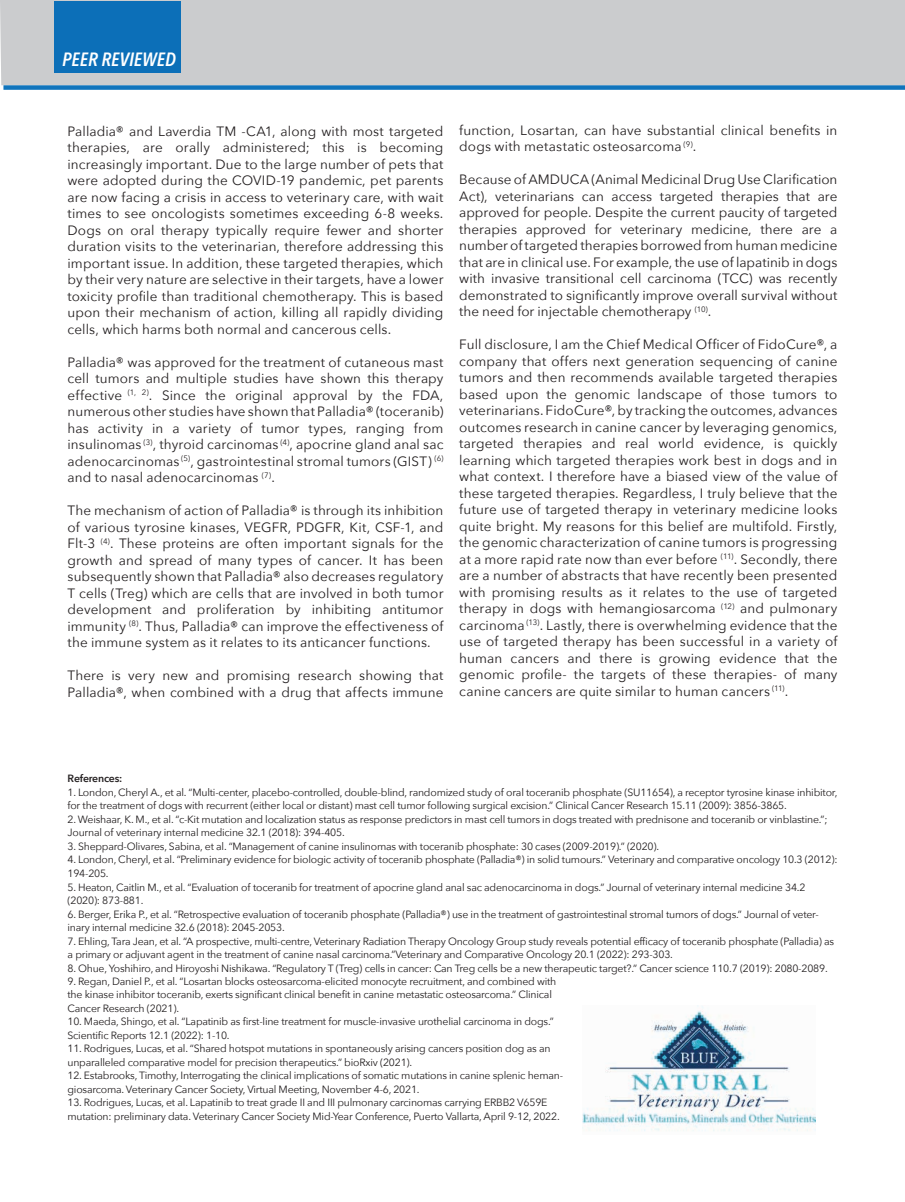
<style>
.page{position:relative;width:905px;height:1202px;background:#fff}
.page>*{position:absolute;margin:0;border:0;box-sizing:border-box;transform-origin:0 0}
.t1{font:italic 600 19.2px "Avenir Next Condensed";color:#fff}
.t2{font:13.5px/16.5px "Avenir Next";letter-spacing:.01em;color:#231f20;text-align:justify}
.t3{font:10.5px/13.5px "Avenir Next";letter-spacing:-.02em;color:#231f20}
.t4{font:600 10.5px "Avenir Next";letter-spacing:-.02em;color:#231f20}
</style>
<div class="page">
<div style="left:0;top:0;width:904px;height:85px;background:#cbccce"></div>
<div style="left:3px;top:85px;width:901px;height:5px;background:#1074bc"></div>
<div style="left:54px;top:1px;width:127px;height:72px;background:#0c6fb8"></div>
<img style="left:582px;top:1005px;width:233px;height:126px">
<h1 class="t1" style="left:62px;top:48px;width:115px">PEER REVIEWED</h1>
<p class="t2" style="left:68px;top:122px;width:377px">Palladia® and Laverdia TM -CA1, along with most targeted therapies, are orally administered; this is becoming increasingly important. Due to the large number of pets that were adopted during the COVID-19 pandemic, pet parents are now facing a crisis in access to veterinary care, with wait times to see oncologists sometimes exceeding 6-8 weeks.<br>Dogs on oral therapy typically require fewer and shorter duration visits to the veterinarian, therefore addressing this important issue. In addition, these targeted therapies, which by their very nature are selective in their targets, have a lower toxicity profile than traditional chemotherapy. This is based upon their mechanism of action, killing all rapidly dividing cells, which harms both normal and cancerous cells.</p>
<p class="t2" style="left:68px;top:353px;width:377px">Palladia® was approved for the treatment of cutaneous mast cell tumors and multiple studies have shown this therapy effective <sup>(1,</sup> <sup>2)</sup>. Since the original approval by the FDA, numerous other studies have shown that Palladia® (toceranib) has activity in a variety of tumor types, ranging from insulinomas <sup>(3)</sup>, thyroid carcinomas <sup>(4)</sup>, apocrine gland anal sac adenocarcinomas <sup>(5)</sup>, gastrointestinal stromal tumors (GIST) <sup>(6) </sup>and to nasal adenocarcinomas <sup>(7)</sup>.</p>
<p class="t2" style="left:68px;top:502px;width:377px">The mechanism of action of Palladia® is through its inhibition of various tyrosine kinases, VEGFR, PDGFR, Kit, CSF-1, and Flt-3 <sup>(4)</sup>. These proteins are often important signals for the growth and spread of many types of cancer. It has been subsequently shown that Palladia® also decreases regulatory T cells (Treg) which are cells that are involved in both tumor development and proliferation by inhibiting antitumor immunity <sup>(8)</sup>. Thus, Palladia® can improve the effectiveness of the immune system as it relates to its anticancer functions.</p>
<p class="t2" style="left:68px;top:667px;width:377px">There is very new and promising research showing that<br>Palladia®, when combined with a drug that affects immune</p>
<p class="t2" style="left:459px;top:121px;width:379px">function, Losartan, can have substantial clinical benefits in dogs with metastatic osteosarcoma <sup>(9)</sup>.</p>
<p class="t2" style="left:459px;top:170px;width:380px">Because of AMDUCA (Animal Medicinal Drug Use Clarification Act), veterinarians can access targeted therapies that are approved for people. Despite the current paucity of targeted therapies approved for veterinary medicine, there are a number of targeted therapies borrowed from human medicine that are in clinical use. For example, the use of lapatinib in dogs with invasive transitional cell carcinoma (TCC) was recently demonstrated to significantly improve overall survival without the need for injectable chemotherapy <sup>(10)</sup>.</p>
<p class="t2" style="left:459px;top:335px;width:380px">Full disclosure, I am the Chief Medical Officer of FidoCure®, a company that offers next generation sequencing of canine tumors and then recommends available targeted therapies based upon the genomic landscape of those tumors to veterinarians. FidoCure®, by tracking the outcomes, advances outcomes research in canine cancer by leveraging genomics, targeted therapies and real world evidence, is quickly learning which targeted therapies work best in dogs and in what context. I therefore have a biased view of the value of these targeted therapies. Regardless, I truly believe that the future use of targeted therapy in veterinary medicine looks quite bright. My reasons for this belief are multifold. Firstly, the genomic characterization of canine tumors is progressing at a more rapid rate now than ever before <sup>(11)</sup>. Secondly, there are a number of abstracts that have recently been presented with promising results as it relates to the use of targeted therapy in dogs with hemangiosarcoma <sup>(12)</sup> and pulmonary carcinoma <sup>(13)</sup>. Lastly, there is overwhelming evidence that the use of targeted therapy has been successful in a variety of human cancers and there is growing evidence that the genomic profile- the targets of these therapies- of many canine cancers are quite similar to human cancers <sup>(11)</sup>.</p>
<p class="t4" style="left:68px;top:769px;width:56px">References:</p>
<p class="t3" style="left:68px;top:785px;width:771px">1. London, Cheryl A., et al. “Multi-center, placebo-controlled, double-blind, randomized study of oral toceranib phosphate (SU11654), a receptor tyrosine kinase inhibitor, for the treatment of dogs with recurrent (either local or distant) mast cell tumor following surgical excision.” Clinical Cancer Research 15.11 (2009): 3856-3865.</p>
<p class="t3" style="left:68px;top:812px;width:761px">2. Weishaar, K. M., et al. “c-Kit mutation and localization status as response predictors in mast cell tumors in dogs treated with prednisone and toceranib or vinblastine.”;<br>Journal of veterinary internal medicine 32.1 (2018): 394-405.</p>
<p class="t3" style="left:68px;top:839px;width:593px">3. Sheppard-Olivares, Sabina, et al. “Management of canine insulinomas with toceranib phosphate: 30 cases (2009-2019).” (2020).</p>
<p class="t3" style="left:68px;top:852px;width:771px">4. London, Cheryl, et al. “Preliminary evidence for biologic activity of toceranib phosphate (Palladia®) in solid tumours.” Veterinary and comparative oncology 10.3 (2012):<br>194-205.</p>
<p class="t3" style="left:68px;top:879px;width:739px">5. Heaton, Caitlin M., et al. “Evaluation of toceranib for treatment of apocrine gland anal sac adenocarcinoma in dogs.” Journal of veterinary internal medicine 34.2 (2020): 873-881.</p>
<p class="t3" style="left:68px;top:906px;width:753px">6. Berger, Erika P., et al. “Retrospective evaluation of toceranib phosphate (Palladia®) use in the treatment of gastrointestinal stromal tumors of dogs.” Journal of veter&shy;inary internal medicine 32.6 (2018): 2045-2053.</p>
<p class="t3" style="left:68px;top:933px;width:768px">7. Ehling, Tara Jean, et al. “A prospective, multi-centre, Veterinary Radiation Therapy Oncology Group study reveals potential efficacy of toceranib phosphate (Palladia) as a primary or adjuvant agent in the treatment of canine nasal carcinoma.”Veterinary and Comparative Oncology 20.1 (2022): 293-303.</p>
<p class="t3" style="left:68px;top:960px;width:761px">8. Ohue, Yoshihiro, and Hiroyoshi Nishikawa. “Regulatory T (Treg) cells in cancer: Can Treg cells be a new therapeutic target?.” Cancer science 110.7 (2019): 2080-2089.</p>
<p class="t3" style="left:68px;top:974px;width:490px">9. Regan, Daniel P., et al. “Losartan blocks osteosarcoma-elicited monocyte recruitment, and combined with the kinase inhibitor toceranib, exerts significant clinical benefit in canine metastatic osteosarcoma.” Clinical<br>Cancer Research (2021).</p>
<p class="t3" style="left:68px;top:1014px;width:488px">10. Maeda, Shingo, et al. “Lapatinib as first-line treatment for muscle-invasive urothelial carcinoma in dogs.”<br>Scientific Reports 12.1 (2022): 1-10.</p>
<p class="t3" style="left:68px;top:1041px;width:484px">11. Rodrigues, Lucas, et al. “Shared hotspot mutations in spontaneously arising cancers position dog as an unparalleled comparative model for precision therapeutics.” bioRxiv (2021).</p>
<p class="t3" style="left:68px;top:1068px;width:497px">12. Estabrooks, Timothy, Interrogating the clinical implications of somatic mutations in canine splenic heman&shy;giosarcoma. Veterinary Cancer Society, Virtual Meeting, November 4-6, 2021.</p>
<p class="t3" style="left:68px;top:1095px;width:493px">13. Rodrigues, Lucas, et al. Lapatinib to treat grade II and III pulmonary carcinomas carrying ERBB2 V659E mutation: preliminary data. Veterinary Cancer Society Mid-Year Conference, Puerto Vallarta, April 9-12, 2022.</p>
</div>
